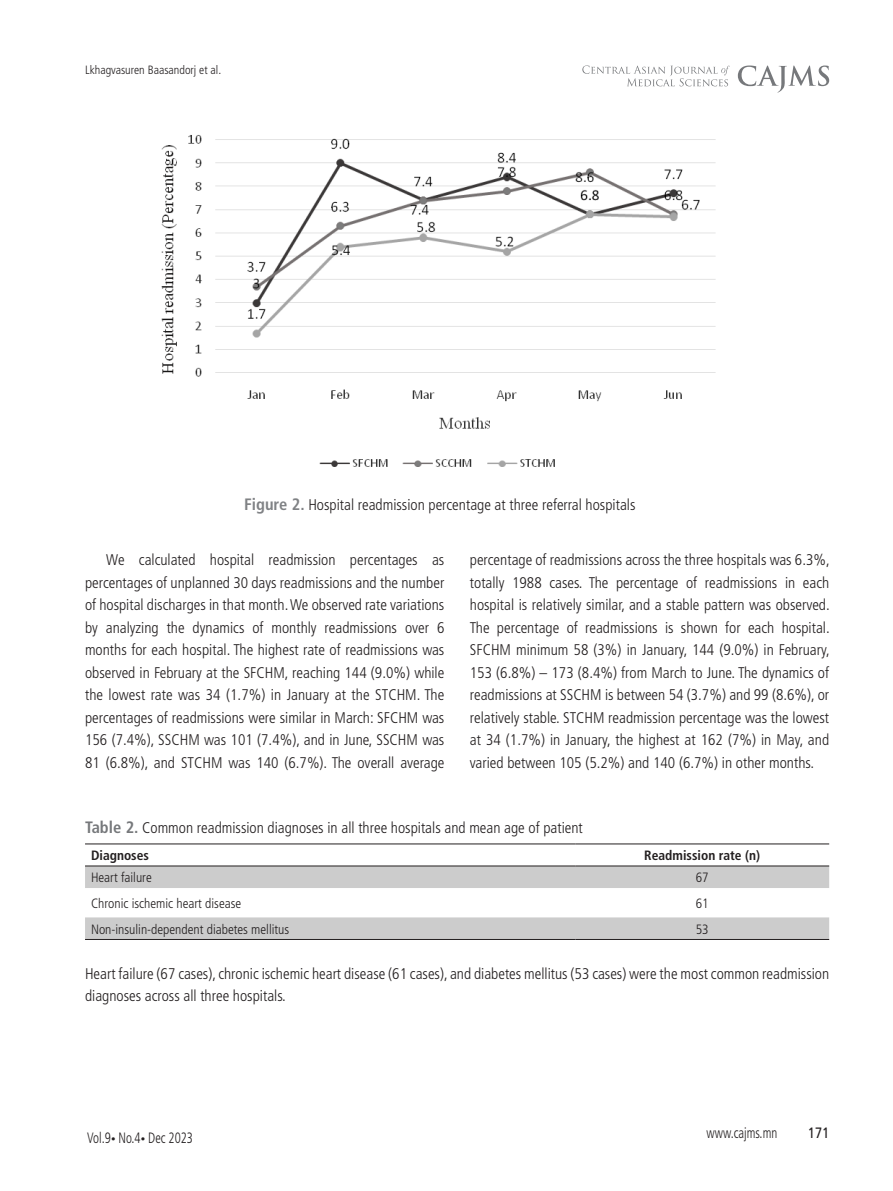
<style>
.page{position:relative;width:893px;height:1191px;background:#fff}
.page>*{position:absolute;margin:0;border:0;box-sizing:border-box;transform-origin:0 0}
.hd{font:300 condensed 15.45px/22.5px "Frutiger LT Std";color:#231f20;text-align:justify}
.garchig{font:300 condensed 15.45px "Frutiger LT Std";color:#231f20}
.t1{font:300 condensed 15px "Frutiger LT Std";color:#231f20;scale:.85 1}
.t2{font:15px "Frutiger LT Std";color:#231f20;scale:.85 1}
.t3{font:300 condensed 13.5px "Frutiger LT Std";color:#231f20}
.t4{font:700 condensed 13.5px "Frutiger LT Std";color:#231f20}
.t5{font:300 condensed 12px "Frutiger LT Std";color:#231f20}
.s1{font-weight:700;font-size:16.5px;color:#808285}
.s2{font-weight:700;font-size:16.5px;color:#76787b}
.s3{font-weight:700;font-size:9px}
</style>
<div class="page">
<svg style="left:738px;top:65px;width:91px;height:28px"></svg>
<svg style="left:582px;top:65px;width:147px;height:21px"></svg>
<img style="left:161px;top:135px;width:555px;height:332px">
<svg style="left:85px;top:866px;width:744px;height:73px;fill:#ccc"></svg>
<hr style="left:85px;top:843px;width:490px;height:1px;background:#231f20">
<hr style="left:575px;top:843px;width:254px;height:1px;background:#231f20">
<hr style="left:85px;top:865px;width:490px;height:1px;background:#231f20">
<hr style="left:575px;top:865px;width:254px;height:1px;background:#231f20">
<hr style="left:85px;top:939px;width:490px;height:1px;background:#231f20">
<hr style="left:575px;top:939px;width:254px;height:1px;background:#231f20">
<p class="t5" style="left:85px;top:63px;width:138px">Lkhagvasuren Baasandorj et al.</p>
<p class="garchig" style="left:244px;top:496px;width:393px"><span class="s1">Figure 2.</span> Hospital readmission percentage at three referral hospitals</p>
<p class="hd" style="left:470px;top:549px;width:361px">percentage of readmissions across the three hospitals was 6.3%, totally 1988 cases. The percentage of readmissions in each hospital is relatively similar, and a stable pattern was observed.<br>The percentage of readmissions is shown for each hospital.<br>SFCHM minimum 58 (3%) in January, 144 (9.0%) in February, 153 (6.8%) – 173 (8.4%) from March to June. The dynamics of readmissions at SSCHM is between 54 (3.7%) and 99 (8.6%), or relatively stable. STCHM readmission percentage was the lowest at 34 (1.7%) in January, the highest at 162 (7%) in May, and varied between 105 (5.2%) and 140 (6.7%) in other months.</p>
<p class="hd" style="left:85px;top:549px;width:361px;text-indent:21px">We calculated hospital readmission percentages as percentages of unplanned 30 days readmissions and the number of hospital discharges in that month. We observed rate variations by analyzing the dynamics of monthly readmissions over 6 months for each hospital. The highest rate of readmissions was observed in February at the SFCHM, reaching 144 (9.0%) while the lowest rate was 34 (1.7%) in January at the STCHM. The percentages of readmissions were similar in March: SFCHM was 156 (7.4%), SSCHM was 101 (7.4%), and in June, SSCHM was 81 (6.8%), and STCHM was 140 (6.7%). The overall average</p>
<p class="hd" style="left:85px;top:817px;width:499px"><span class="s2">Table 2.</span> Common readmission diagnoses in all three hospitals and mean age of patient</p>
<p class="t4" style="left:91px;top:847px;width:60px">Diagnoses</p>
<p class="t4" style="left:644px;top:847px;width:117px">Readmission rate (n)</p>
<p class="t3" style="left:91px;top:869px;width:62px">Heart failure</p>
<p class="t3" style="left:696px;top:869px;width:14px">67</p>
<p class="t3" style="left:91px;top:895px;width:152px">Chronic ischemic heart disease</p>
<p class="t3" style="left:696px;top:895px;width:14px">61</p>
<p class="t3" style="left:91px;top:921px;width:200px">Non-insulin-dependent diabetes mellitus</p>
<p class="t3" style="left:696px;top:921px;width:14px">53</p>
<p class="hd" style="left:85px;top:962px;width:746px">Heart failure (67 cases), chronic ischemic heart disease (61 cases), and diabetes mellitus (53 cases) were the most common readmission diagnoses across all three hospitals.</p>
<p class="t1" style="left:87px;top:1129px;width:126px">Vol.9<span class="s3">•</span> No.4<span class="s3">•</span> Dec 2023</p>
<p class="t1" style="left:707px;top:1124px;width:85px">www.cajms.mn</p>
<p class="t2" style="left:808px;top:1124px;width:27px">171</p>
</div>
